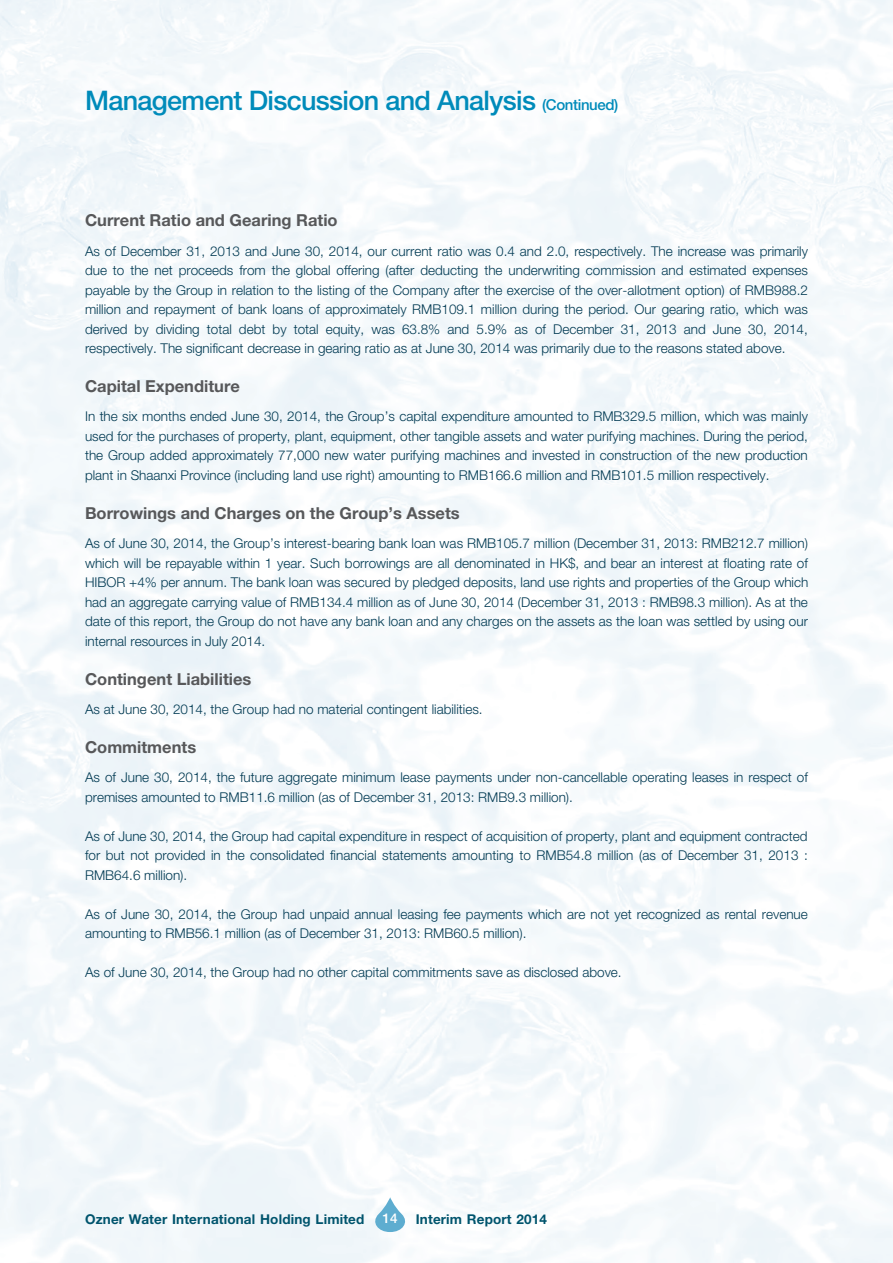
<style>
.page{position:relative;width:893px;height:1263px;background:#fff}
.page>*{position:absolute;margin:0;border:0;box-sizing:border-box;transform-origin:0 0}
.t1{font:500 27px "Helvetica Neue LT Std";letter-spacing:-.025em;color:#008bba}
.t2{font:700 16.5px "Helvetica Neue LT Std";color:#57585a}
.t3{font:300 13.5px/19.5px "Helvetica Neue LT Std";color:#003952;text-align:justify}
.t4{font:700 13.5px "Helvetica Neue LT Std";letter-spacing:.01em;color:#00546d}
.t5{font:500 13.5px "Helvetica Neue LT Std";color:#fff}
.s1{font-size:15px}
</style>
<div class="page">
<svg style="left:370px;top:1197px;width:40px;height:35px"></svg>
<h1 class="t1" style="left:85px;top:84px;width:535px">Management Discussion and Analysis <span class="s1">(Continued)</span></h1>
<p class="t2" style="left:85px;top:210px;width:254px">Current Ratio and Gearing Ratio</p>
<p class="t3" style="left:85px;top:241px;width:724px">As of December 31, 2013 and June 30, 2014, our current ratio was 0.4 and 2.0, respectively. The increase was primarily due to the net proceeds from the global offering (after deducting the underwriting commission and estimated expenses payable by the Group in relation to the listing of the Company after the exercise of the over-allotment option) of RMB988.2 million and repayment of bank loans of approximately RMB109.1 million during the period. Our gearing ratio, which was derived by dividing total debt by total equity, was 63.8% and 5.9% as of December 31, 2013 and June 30, 2014, respectively. The significant decrease in gearing ratio as at June 30, 2014 was primarily due to the reasons stated above.</p>
<p class="t2" style="left:85px;top:376px;width:156px">Capital Expenditure</p>
<p class="t3" style="left:85px;top:406px;width:724px">In the six months ended June 30, 2014, the Group’s capital expenditure amounted to RMB329.5 million, which was mainly used for the purchases of property, plant, equipment, other tangible assets and water purifying machines. During the period, the Group added approximately 77,000 new water purifying machines and invested in construction of the new production plant in Shaanxi Province (including land use right) amounting to RMB166.6 million and RMB101.5 million respectively.</p>
<p class="t2" style="left:85px;top:503px;width:376px">Borrowings and Charges on the Group’s Assets</p>
<p class="t3" style="left:85px;top:533px;width:725px">As of June 30, 2014, the Group’s interest-bearing bank loan was RMB105.7 million (December 31, 2013: RMB212.7 million) which will be repayable within 1 year. Such borrowings are all denominated in HK$, and bear an interest at floating rate of HIBOR +4% per annum. The bank loan was secured by pledged deposits, land use rights and properties of the Group which had an aggregate carrying value of RMB134.4 million as of June 30, 2014 (December 31, 2013 : RMB98.3 million). As at the date of this report, the Group do not have any bank loan and any charges on the assets as the loan was settled by using our internal resources in July 2014.</p>
<p class="t2" style="left:85px;top:668px;width:168px">Contingent Liabilities</p>
<p class="t3" style="left:85px;top:699px;width:399px">As at June 30, 2014, the Group had no material contingent liabilities.</p>
<p class="t2" style="left:85px;top:737px;width:113px">Commitments</p>
<p class="t3" style="left:85px;top:767px;width:724px">As of June 30, 2014, the future aggregate minimum lease payments under non-cancellable operating leases in respect of premises amounted to RMB11.6 million (as of December 31, 2013: RMB9.3 million).</p>
<p class="t3" style="left:85px;top:826px;width:724px">As of June 30, 2014, the Group had capital expenditure in respect of acquisition of property, plant and equipment contracted for but not provided in the consolidated financial statements amounting to RMB54.8 million (as of December 31, 2013 :<br>RMB64.6 million).</p>
<p class="t3" style="left:85px;top:904px;width:724px">As of June 30, 2014, the Group had unpaid annual leasing fee payments which are not yet recognized as rental revenue amounting to RMB56.1 million (as of December 31, 2013: RMB60.5 million).</p>
<p class="t3" style="left:85px;top:962px;width:538px">As of June 30, 2014, the Group had no other capital commitments save as disclosed above.</p>
<p class="t4" style="left:85px;top:1210px;width:281px">Ozner Water International Holding Limited</p>
<p class="t5" style="left:383px;top:1210px;width:17px">14</p>
<p class="t4" style="left:416px;top:1210px;width:133px">Interim Report 2014</p>
</div>
